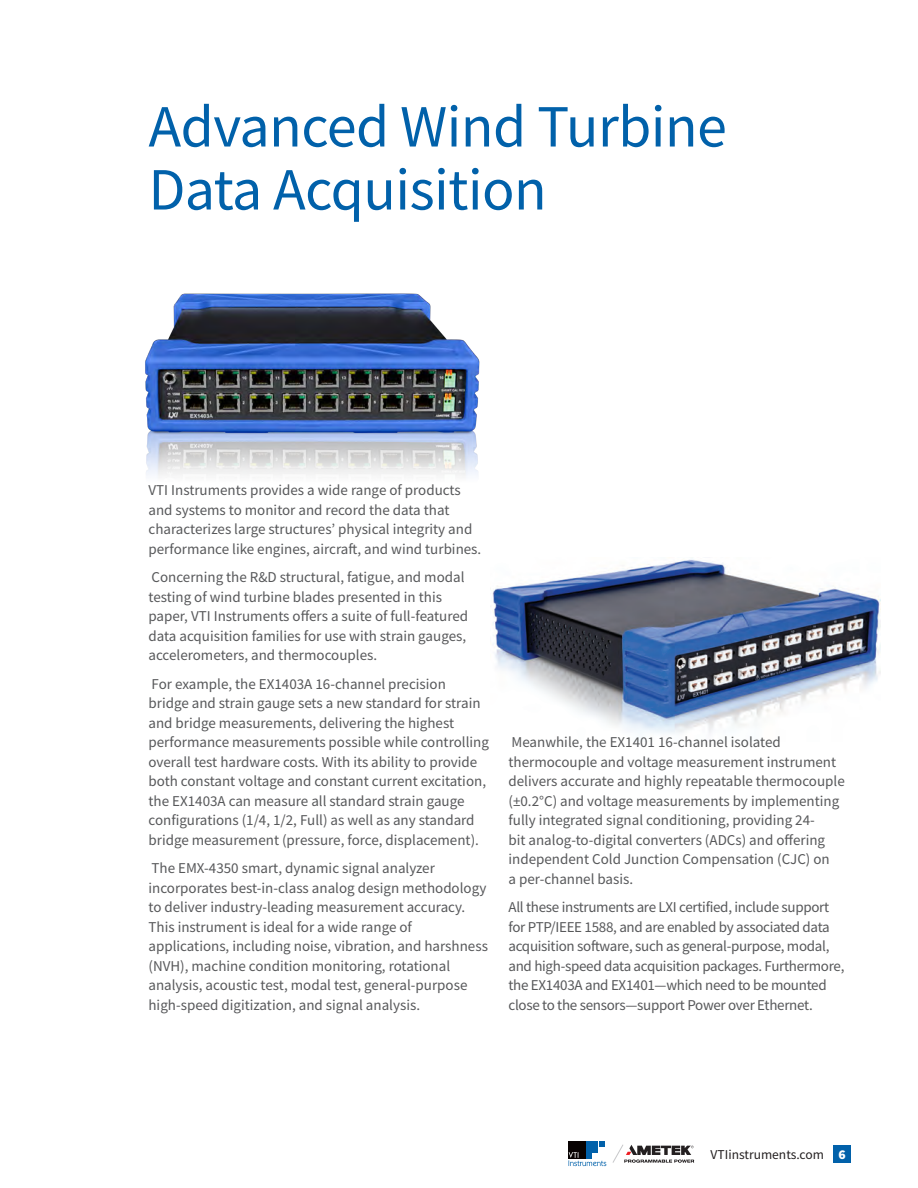
<style>
.page{position:relative;width:918px;height:1188px;background:#fff}
.page>*{position:absolute;margin:0;border:0;box-sizing:border-box;transform-origin:0 0}
.Body_Bullet{font:60px/63px "Source Sans Pro";letter-spacing:-.01em;color:#0161aa}
.Body{font:15px/19.5px "Source Sans Pro";color:#57585a}
.Body-2{font:15px/19.5px "Source Sans Pro";letter-spacing:-.02em;color:#57585a}
.t1{font:13.5px "Source Sans Pro";color:#231f20}
.s1{font-weight:900;color:#fff}
</style>
<div class="page">
<div style="left:833px;top:1145px;width:17px;height:18px;background:#0161aa"></div>
<svg style="left:612px;top:1144px;width:82px;height:19px"></svg>
<div style="left:568px;top:1141px;width:18px;height:18px;background:#080302"></div>
<svg style="left:569px;top:1141px;width:37px;height:25px"></svg>
<img style="left:490px;top:559px;width:391px;height:175px">
<img style="left:145px;top:293px;width:335px;height:183px">
<p class="Body_Bullet" style="left:148px;top:95px;width:580px">Advanced Wind Turbine<br>Data Acquisition</p>
<p class="Body" style="left:148px;top:480px;width:334px">VTI Instruments provides a wide range of products and systems to monitor and record the data that characterizes large structures’ physical integrity and performance like engines, aircraft, and wind turbines.</p>
<p class="Body" style="left:148px;top:567px;width:321px">Concerning the R&amp;D structural, fatigue, and modal testing of wind turbine blades presented in this paper, VTI Instruments offers a suite of full-featured data acquisition families for use with strain gauges, accelerometers, and thermocouples.</p>
<p class="Body" style="left:148px;top:674px;width:342px">For example, the EX1403A 16-channel precision<br>bridge and strain gauge sets a new standard for strain and bridge measurements, delivering the highest performance measurements possible while controlling overall test hardware costs. With its ability to provide both constant voltage and constant current excitation, the EX1403A can measure all standard strain gauge configurations (1/4, 1/2, Full) as well as any standard bridge measurement (pressure, force, displacement).</p>
<p class="Body" style="left:148px;top:858px;width:341px">The EMX-4350 smart, dynamic signal analyzer incorporates best-in-class analog design methodology to deliver industry-leading measurement accuracy.<br>This instrument is ideal for a wide range of applications, including noise, vibration, and harshness (NVH), machine condition monitoring, rotational analysis, acoustic test, modal test, general-purpose high-speed digitization, and signal analysis.</p>
<p class="Body" style="left:508px;top:732px;width:338px">Meanwhile, the EX1401 16-channel isolated thermocouple and voltage measurement instrument delivers accurate and highly repeatable thermocouple (±0.2°C) and voltage measurements by implementing fully integrated signal conditioning, providing 24-<br>bit analog-to-digital converters (ADCs) and offering independent Cold Junction Compensation (CJC) on<br>a per-channel basis.</p>
<p class="Body-2" style="left:508px;top:897px;width:337px">All these instruments are LXI certified, include support for PTP/IEEE 1588, and are enabled by associated data acquisition software, such as general-purpose, modal, and high-speed data acquisition packages. Furthermore, the EX1403A and EX1401—which need to be mounted close to the sensors—support Power over Ethernet.</p>
<p class="t1" style="left:711px;top:1146px;width:136px">VTIinstruments.com <span class="s1">6</span></p>
</div>
